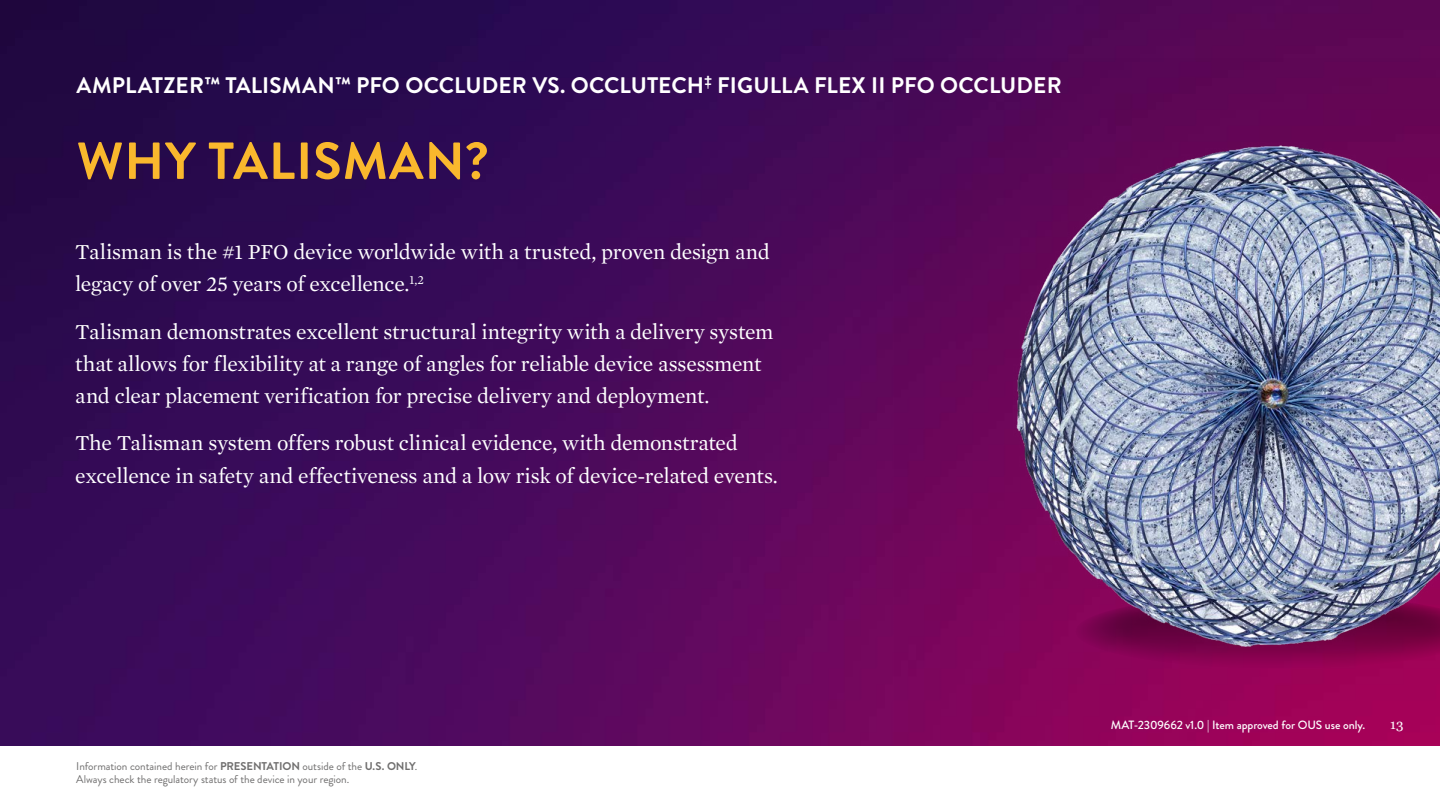
<style>
.page{position:relative;width:1440px;height:810px;background:#fff}
.page>*{position:absolute;margin:0;border:0;box-sizing:border-box;transform-origin:0 0}
.t1{font:700 51.97px "Brandon Grotesque";letter-spacing:.02em;color:#fab82d}
.t2{font:700 22.5px "Brandon Grotesque";letter-spacing:.005em;color:#fff}
.t3{font:21.75px/32.2px "Mercury Text G1";letter-spacing:-.015em;color:#fff}
.t4{font:13.5px "Georgia";color:#fff}
.t5{font:500 12px "Brandon Grotesque";letter-spacing:-.005em;color:#fff}
.t6{font:11.25px/12.8px "Brandon Grotesque";letter-spacing:-.005em;color:#706f6f}
.s1{font-weight:700}
</style>
<div class="page">
<img style="left:0;top:0;width:1440px;height:746px">
<img style="left:894px;top:59px;width:546px;height:685px">
<p class="t2" style="left:76px;top:69px;width:987px">AMPLATZER™ TALISMAN™ PFO OCCLUDER VS. OCCLUTECH<sup>‡</sup> FIGULLA FLEX II PFO OCCLUDER</p>
<h1 class="t1" style="left:77px;top:125px;width:413px">WHY TALISMAN?</h1>
<p class="t3" style="left:75px;top:236px;width:696px">Talisman is the #1 PFO device worldwide with a trusted, proven design and legacy of over 25 years of excellence.<sup>1,2</sup></p>
<p class="t3" style="left:75px;top:315px;width:700px">Talisman demonstrates excellent structural integrity with a delivery system that allows for flexibility at a range of angles for reliable device assessment and clear placement verification for precise delivery and deployment.</p>
<p class="t3" style="left:75px;top:427px;width:704px">The Talisman system offers robust clinical evidence, with demonstrated excellence in safety and effectiveness and a low risk of device-related events.</p>
<p class="t6" style="left:76px;top:760px;width:343px">Information contained herein for <span class="s1">PRESENTATION</span> outside of the <span class="s1">U.S. ONLY</span>.<br>Always check the regulatory status of the device in your region.</p>
<p class="t5" style="left:1111px;top:716px;width:256px">MAT-2309662 v1.0 | Item approved for OUS use only.</p>
<p class="t4" style="left:1390px;top:714px;width:15px">13</p>
</div>
